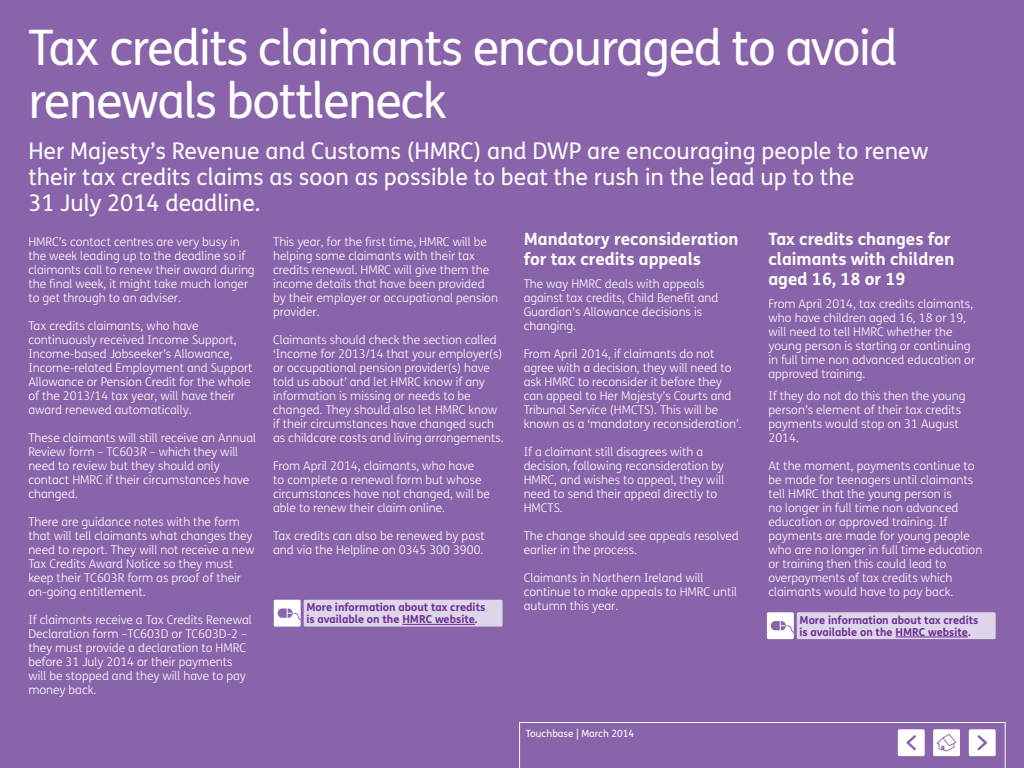
<style>
.page{position:relative;width:1024px;height:768px;background:#8a64ab}
.page>*{position:absolute;margin:0;border:0;box-sizing:border-box;transform-origin:0 0}
.HEADING{font:49px/52.8px "FS Me";letter-spacing:-.03em;color:#fff}
.STANDFIRST{font:23px/26px "FS Me";color:#fff}
.BODY{font:700 17px/20px "FS Me";color:#fff}
.BODY-2{font:300 12px/14px "FS Me";color:#fff}
.HYPERLINK{font:700 11px/12px "FS Me";color:#6a2e91}
.t1{font:10px "FS Me";color:#fff}
</style>
<div class="page">
<svg style="left:519px;top:722px;width:487px;height:46px"></svg>
<div style="left:304px;top:600px;width:199px;height:27px;background:#ded5ea"></div>
<svg style="left:274px;top:600px;width:27px;height:27px"></svg>
<hr style="left:402px;top:624px;width:73px;height:1px;background:#6a2e91">
<div style="left:797px;top:612px;width:199px;height:27px;background:#ded5ea"></div>
<svg style="left:767px;top:612px;width:27px;height:27px"></svg>
<hr style="left:895px;top:637px;width:73px;height:1px;background:#6a2e91">
<p class="HEADING" style="left:28px;top:21px;width:871px">Tax credits claimants encouraged to avoid renewals bottleneck</p>
<p class="STANDFIRST" style="left:28px;top:137px;width:902px">Her Majesty’s Revenue and Customs (HMRC) and DWP are encouraging people to renew their tax credits claims as soon as possible to beat the rush in the lead up to the<br>31 July 2014 deadline.</p>
<p class="BODY-2" style="left:28px;top:234px;width:228px">HMRC’s contact centres are very busy in the week leading up to the deadline so if claimants call to renew their award during the final week, it might take much longer to get through to an adviser.</p>
<p class="BODY-2" style="left:28px;top:318px;width:226px">Tax credits claimants, who have continuously received Income Support, Income-based Jobseeker’s Allowance, Income-related Employment and Support Allowance or Pension Credit for the whole of the 2013/14 tax year, will have their award renewed automatically.</p>
<p class="BODY-2" style="left:28px;top:430px;width:229px">These claimants will still receive an Annual Review form – TC603R – which they will need to review but they should only contact HMRC if their circumstances have changed.</p>
<p class="BODY-2" style="left:28px;top:515px;width:228px">There are guidance notes with the form that will tell claimants what changes they need to report. They will not receive a new Tax Credits Award Notice so they must keep their TC603R form as proof of their on-going entitlement.</p>
<p class="BODY-2" style="left:28px;top:613px;width:225px">If claimants receive a Tax Credits Renewal Declaration form –TC603D or TC603D-2 – they must provide a declaration to HMRC before 31 July 2014 or their payments will be stopped and they will have to pay money back.</p>
<p class="BODY" style="left:524px;top:229px;width:216px">Mandatory reconsideration for tax credits appeals</p>
<p class="BODY-2" style="left:524px;top:276px;width:196px">The way HMRC deals with appeals against tax credits, Child Benefit and<br>Guardian’s Allowance decisions is changing.</p>
<p class="BODY-2" style="left:524px;top:346px;width:220px">From April 2014, if claimants do not agree with a decision, they will need to ask HMRC to reconsider it before they can appeal to Her Majesty’s Courts and Tribunal Service (HMCTS). This will be known as a ‘mandatory reconsideration’.</p>
<p class="BODY-2" style="left:524px;top:444px;width:202px">If a claimant still disagrees with a decision, following reconsideration by<br>HMRC, and wishes to appeal, they will need to send their appeal directly to<br>HMCTS.</p>
<p class="BODY-2" style="left:524px;top:529px;width:217px">The change should see appeals resolved earlier in the process.</p>
<p class="BODY-2" style="left:524px;top:571px;width:215px">Claimants in Northern Ireland will continue to make appeals to HMRC until</p>
<p class="BODY" style="left:768px;top:229px;width:187px">Tax credits changes for claimants with children aged 16, 18 or 19</p>
<p class="BODY-2" style="left:768px;top:296px;width:208px">From April 2014, tax credits claimants, who have children aged 16, 18 or 19, will need to tell HMRC whether the young person is starting or continuing in full time non advanced education or approved training.</p>
<p class="BODY-2" style="left:768px;top:388px;width:199px">If they do not do this then the young person’s element of their tax credits payments would stop on 31 August<br>2014.</p>
<p class="BODY-2" style="left:768px;top:458px;width:215px">At the moment, payments continue to be made for teenagers until claimants tell HMRC that the young person is<br>no longer in full time non advanced education or approved training. If payments are made for young people who are no longer in full time education or training then this could lead to overpayments of tax credits which claimants would have to pay back.</p>
<p class="HYPERLINK" style="left:799px;top:613px;width:181px">More information about tax credits is available on the HMRC website.</p>
<p class="BODY-2" style="left:273px;top:235px;width:226px">This year, for the first time, HMRC will be helping some claimants with their tax credits renewal. HMRC will give them the income details that have been provided by their employer or occupational pension provider.</p>
<p class="BODY-2" style="left:273px;top:333px;width:232px">Claimants should check the section called ‘Income for 2013/14 that your employer(s) or occupational pension provider(s) have told us about’ and let HMRC know if any information is missing or needs to be changed. They should also let HMRC know if their circumstances have changed such as childcare costs and living arrangements.</p>
<p class="BODY-2" style="left:273px;top:459px;width:218px">From April 2014, claimants, who have<br>to complete a renewal form but whose circumstances have not changed, will be able to renew their claim online.</p>
<p class="BODY-2" style="left:273px;top:529px;width:213px">Tax credits can also be renewed by post and via the Helpline on 0345 300 3900.</p>
<p class="HYPERLINK" style="left:306px;top:601px;width:181px">More information about tax credits</p>
<p class="BODY-2" style="left:524px;top:599px;width:96px">autumn this year.</p>
<p class="HYPERLINK" style="left:306px;top:613px;width:173px">is available on the HMRC website.</p>
<p class="t1" style="left:526px;top:726px;width:110px">Touchbase | March 2014</p>
</div>
